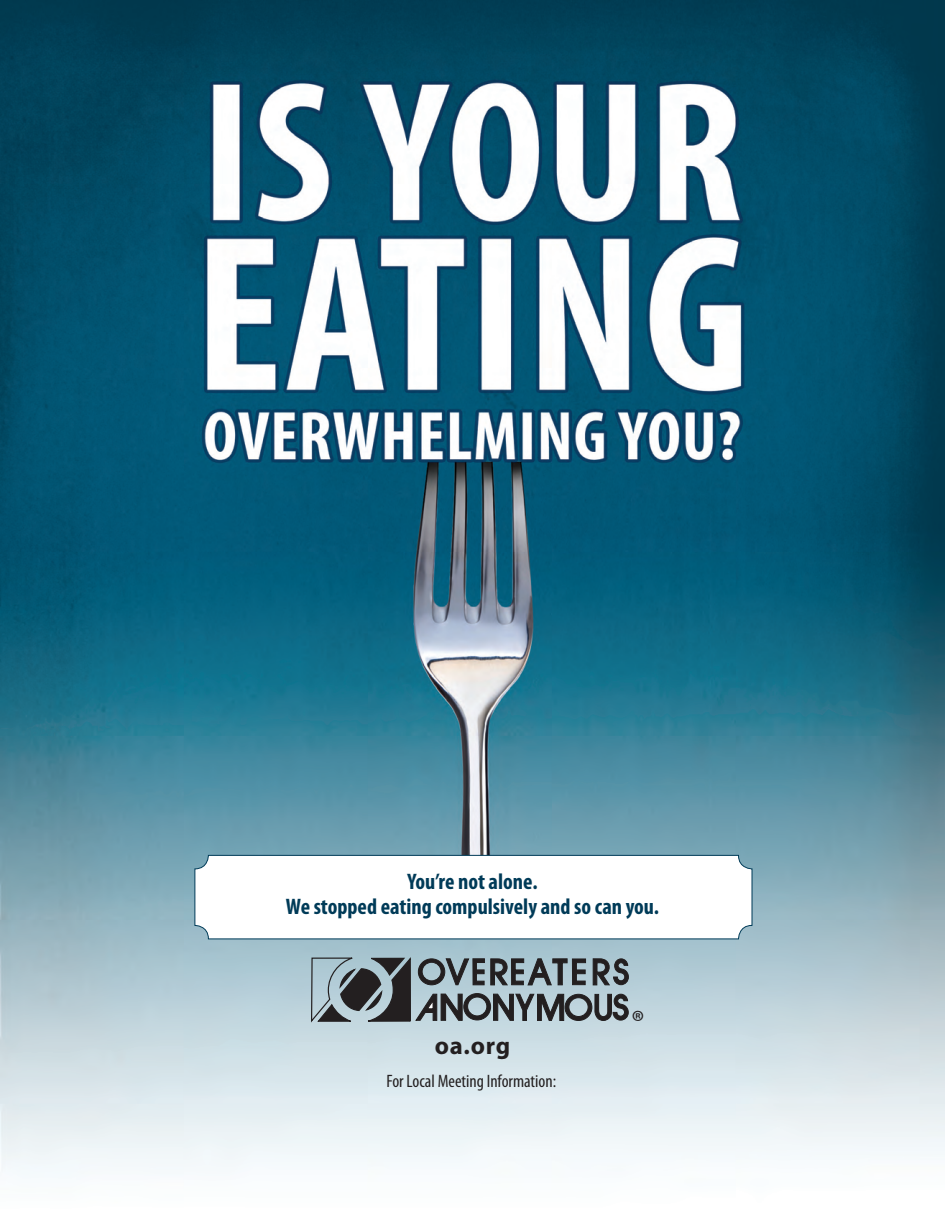
<style>
.page{position:relative;width:945px;height:1215px;background:#fff}
.page>*{position:absolute;margin:0;border:0;box-sizing:border-box;transform-origin:0 0}
.t1{font:31.05px "Myriad Pro";color:#231f20}
.t2{font:700 24.75px "Myriad Pro";color:#231f20}
.t3{font:700 condensed 22.5px "Myriad Pro";color:#003b58}
.t4{font:condensed 18px "Myriad Pro";color:#231f20}
</style>
<div class="page">
<img style="left:0;top:0;width:945px;height:1175px">
<div style="left:195px;top:855px;width:557px;height:84px;background:#fff;border-radius:14px"></div>
<div style="left:195px;top:855px;width:557px;height:84px;border:1px solid #003b58;border-radius:14px"></div>
<svg style="left:311px;top:957px;width:318px;height:67px;background:#7a868c"></svg>
<p class="t3" style="left:407px;top:867px;width:132px">You’re not alone.</p>
<p class="t3" style="left:286px;top:893px;width:375px">We stopped eating compulsively and so can you.</p>
<p class="t2" style="left:435px;top:1029px;width:77px">oa.org</p>
<p class="t4" style="left:387px;top:1070px;width:171px">For Local Meeting Information:</p>
<p class="t1" style="left:631px;top:1002px;width:15px">®</p>
</div>
